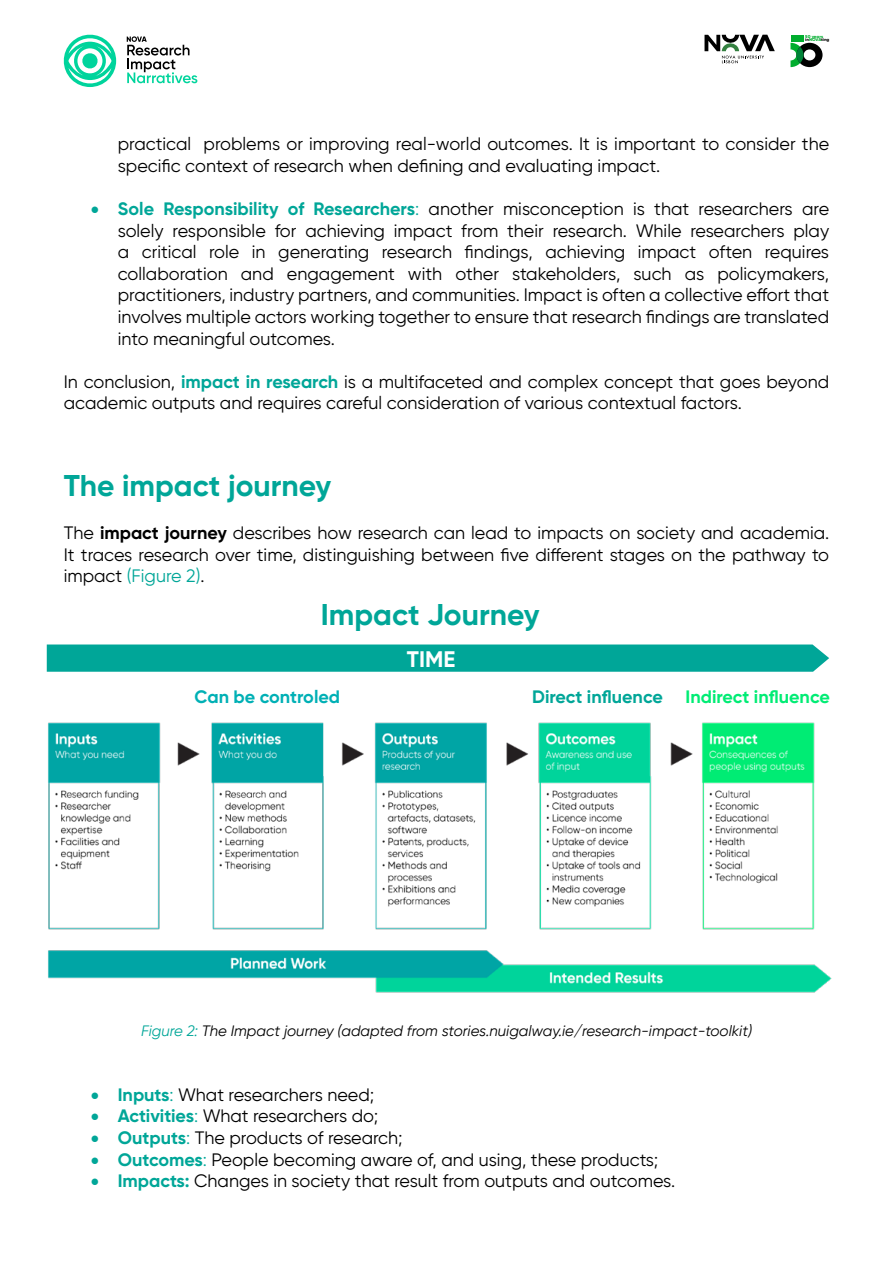
<style>
.page{position:relative;width:893px;height:1263px;background:#fff}
.page>*{position:absolute;margin:0;border:0;box-sizing:border-box;transform-origin:0 0}
.t1{font:700 30px "Gilroy";color:#00a698}
.t2{font:700 22.5px "Gilroy";color:#fff}
.t3{font:18px/21.6px "Gilroy";color:#000}
.t4{font:700 18px "Gilroy";color:#00ec74}
.t5{font:700 18px "Gilroy";color:#00a698}
.t6{font:700 18px "Gilroy";color:#00b0b5}
.t7{font:italic 15px "Gilroy";color:#000}
.t8{font:800 4.2px/3.6px "Gilroy";color:#00ad2e;scale:1.07 1}
.s1{color:#000}
.s2{color:#00a698}
.s3{font-weight:700;color:#00a698}
.s4{font-weight:700}
</style>
<div class="page">
<div style="left:791px;top:35px;width:12px;height:6px;background:#00ad2e"></div>
<svg style="left:790px;top:43px;width:32px;height:24px"></svg>
<svg style="left:704px;top:35px;width:71px;height:28px"></svg>
<svg style="left:127px;top:36px;width:70px;height:47px"></svg>
<svg style="left:63px;top:34px;width:53px;height:53px"></svg>
<img style="left:48px;top:722px;width:784px;height:271px">
<svg style="left:47px;top:644px;width:782px;height:28px;background:#09a99b"></svg>
<p class="t8" style="left:805px;top:35px;width:24px">50 years <span class="s1">in</span>NOVA<span class="s1">ting</span></p>
<p class="t3" style="left:118px;top:133px;width:713px">practical problems or improving real-world outcomes. It is important to consider the specific context of research when defining and evaluating impact.</p>
<p class="t3" style="left:118px;top:198px;width:713px;text-align:justify;text-indent:-27px"><span class="s2">•</span> <span class="s3">Sole Responsibility of Researchers</span><span class="s2">:</span> another misconception is that researchers are solely responsible for achieving impact from their research. While researchers play a critical role in generating research findings, achieving impact often requires collaboration and engagement with other stakeholders, such as policymakers, practitioners, industry partners, and communities. Impact is often a collective effort that involves multiple actors working together to ensure that research findings are translated into meaningful outcomes.</p>
<p class="t3" style="left:64px;top:370px;width:767px">In conclusion, <span class="s3">impact in research</span> is a multifaceted and complex concept that goes beyond academic outputs and requires careful consideration of various contextual factors.</p>
<h1 class="t1" style="left:64px;top:467px;width:269px">The impact journey</h1>
<p class="t3" style="left:64px;top:522px;width:767px;text-align:justify">The <span class="s4">impact journey</span> describes how research can lead to impacts on society and academia.<br>It traces research over time, distinguishing between five different stages on the pathway to impact <span class="s2">(Figure 2)</span>.</p>
<h1 class="t1" style="left:321px;top:595px;width:220px">Impact Journey</h1>
<p class="t2" style="left:407px;top:645px;width:50px">TIME</p>
<p class="t6" style="left:194px;top:686px;width:147px">Can be controled</p>
<p class="t5" style="left:532px;top:686px;width:132px">Direct influence</p>
<p class="t4" style="left:685px;top:686px;width:146px">Indirect influence</p>
<p class="t7" style="left:141px;top:1021px;width:612px"><span class="s2">Figure 2:</span> The Impact journey (adapted from stories.nuigalway.ie/research-impact-toolkit)</p>
<p class="t3" style="left:91px;top:1083px;width:285px"><span class="s2">•</span> <span class="s3">Inputs</span><span class="s2">:</span> What researchers need;</p>
<p class="t3" style="left:91px;top:1105px;width:289px"><span class="s2">•</span> <span class="s3">Activities</span><span class="s2">:</span> What researchers do;</p>
<p class="t3" style="left:91px;top:1126px;width:313px"><span class="s2">•</span> <span class="s3">Outputs</span><span class="s2">:</span> The products of research;</p>
<p class="t3" style="left:91px;top:1148px;width:569px"><span class="s2">•</span> <span class="s3">Outcomes</span><span class="s2">:</span> People becoming aware of, and using, these products;</p>
<p class="t3" style="left:91px;top:1170px;width:586px"><span class="s2">•</span> <span class="s3">Impacts:</span> Changes in society that result from outputs and outcomes.</p>
</div>
